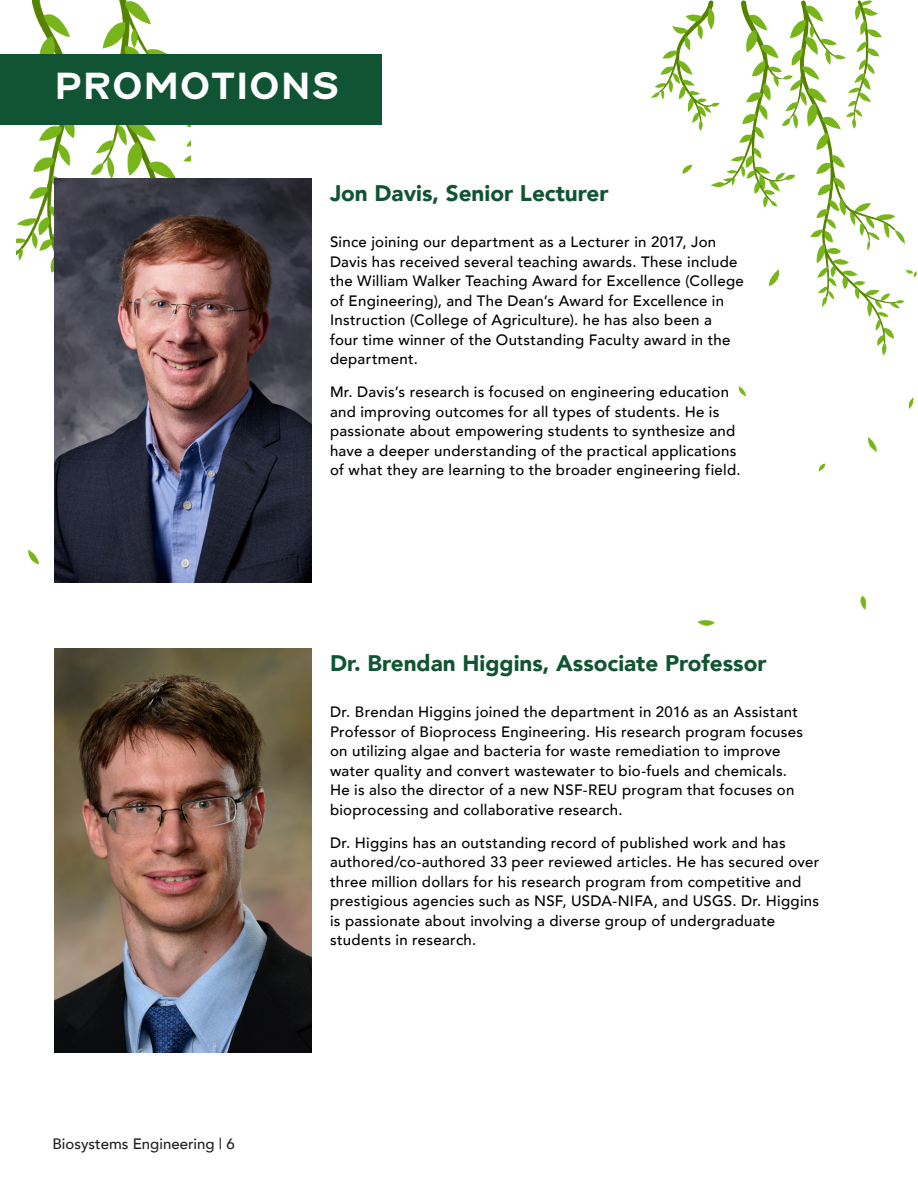
<style>
.page{position:relative;width:918px;height:1188px;background:#fff}
.page>*{position:absolute;margin:0;border:0;box-sizing:border-box;transform-origin:0 0}
.Body{font:700 36px "Fenwick Rg";color:#fff}
.Body-2{font:900 22.5px "Avenir";color:#115433}
.Harriet_Title{font:500 15px/19.5px "Avenir";letter-spacing:.02em;color:#000}
.t1{font:500 15px "Avenir";color:#231f20}
</style>
<div class="page">
<img style="left:17px;top:0;width:174px;height:565px">
<img style="left:54px;top:178px;width:258px;height:405px">
<img style="left:54px;top:648px;width:258px;height:405px">
<div style="left:0;top:54px;width:381px;height:70px;background:#115433"></div>
<img style="left:651px;top:0;width:266px;height:406px">
<p class="Body" style="left:54px;top:65px;width:287px">PROMOTIONS</p>
<p class="Body-2" style="left:330px;top:174px;width:280px">Jon Davis, Senior Lecturer</p>
<h2 class="Harriet_Title" style="left:330px;top:231px;width:415px">Since joining our department as a Lecturer in 2017, Jon Davis has received several teaching awards. These include the William Walker Teaching Award for Excellence (College of Engineering), and The Dean’s Award for Excellence in Instruction (College of Agriculture). he has also been a four time winner of the Outstanding Faculty award in the department.</h2>
<h2 class="Harriet_Title" style="left:330px;top:381px;width:412px">Mr. Davis’s research is focused on engineering education and improving outcomes for all types of students. He is passionate about empowering students to synthesize and have a deeper understanding of the practical applications of what they are learning to the broader engineering field.</h2>
<p class="t1" style="left:52px;top:1131px;width:184px">Biosystems Engineering | 6</p>
<p class="Body-2" style="left:330px;top:643px;width:438px">Dr. Brendan Higgins, Associate Professor</p>
<h2 class="Harriet_Title" style="left:330px;top:701px;width:475px">Dr. Brendan Higgins joined the department in 2016 as an Assistant Professor of Bioprocess Engineering. His research program focuses on utilizing algae and bacteria for waste remediation to improve water quality and convert wastewater to bio-fuels and chemicals.<br>He is also the director of a new NSF-REU program that focuses on bioprocessing and collaborative research.</h2>
<h2 class="Harriet_Title" style="left:330px;top:832px;width:491px">Dr. Higgins has an outstanding record of published work and has authored/co-authored 33 peer reviewed articles. He has secured over three million dollars for his research program from competitive and prestigious agencies such as NSF, USDA-NIFA, and USGS. Dr. Higgins is passionate about involving a diverse group of undergraduate students in research.</h2>
</div>
